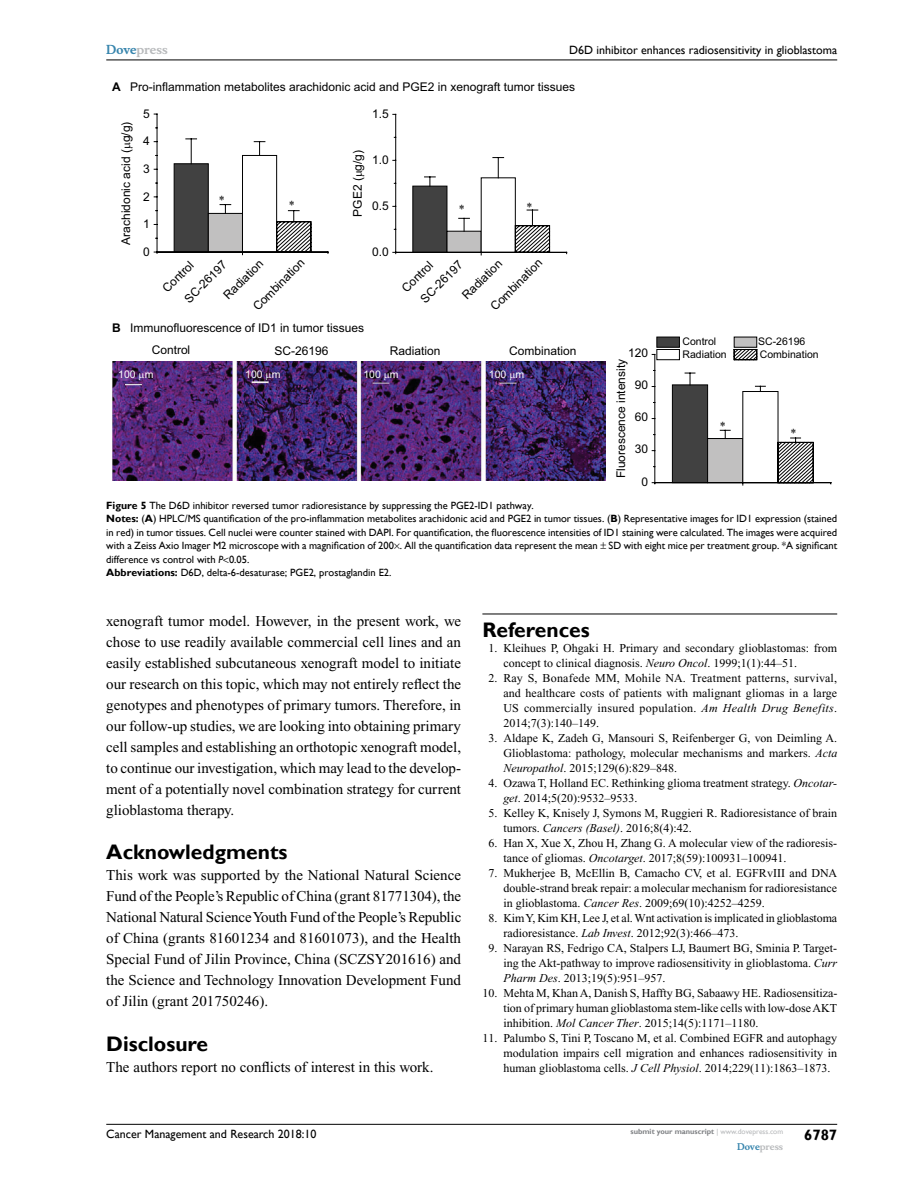
<style>
.page{position:relative;width:918px;height:1188px;background:#fff}
.page>*{position:absolute;margin:0;border:0;box-sizing:border-box;transform-origin:0 0}
.t1{font:700 21px "Gill Sans";color:#000}
.t2{font:15px/21px "Times New Roman";color:#000;text-align:justify}
.t3{font:700 15px "Gill Sans";color:#000}
.t4{font:12px/15px "Times New Roman";color:#000;text-align:justify}
.t5{font:12px/23px "Arial";color:#000}
.t6{font:12px "Gill Sans";color:#000}
.t7{font:700 12px "Musee";color:#b8babc}
.t8{font:12px "Times New Roman";color:#000}
.t9{font:700 12px "Arial";color:#000}
.t10{font:10.5px/13.5px "Gill Sans";color:#000}
.t11{font:10.5px "Arial";color:#000}
.t12{font:10.5px "Arial";color:#fff}
.t13{font:700 9px "Musee";color:#b8babc}
.t14{font:700 7.5px "Gill Sans";color:#808285}
.s1{color:#3785ad}
.s2{font-weight:700}
.s3{font-style:italic}
.s4{font-weight:400;color:#b8babc}
</style>
<div class="page">
<hr style="left:106px;top:1124px;width:731px;height:1px;background:#000">
<hr style="left:106px;top:60px;width:731px;height:1px;background:#000">
<hr style="left:482px;top:614px;width:355px;height:1px;background:#000">
<img style="left:112px;top:362px;width:493px;height:118px">
<svg style="left:153px;top:113px;width:176px;height:142px"></svg>
<svg style="left:392px;top:114px;width:175px;height:142px"></svg>
<div style="left:656px;top:337px;width:24px;height:11px;background:#414141;border:1px solid #000"></div>
<div style="left:734px;top:337px;width:23px;height:11px;background:#c1c0c0;border:1px solid #000"></div>
<svg style="left:651px;top:348px;width:181px;height:138px"></svg>
<svg style="left:139px;top:374px;width:6px;height:7px"></svg>
<svg style="left:266px;top:374px;width:6px;height:7px"></svg>
<svg style="left:384px;top:374px;width:6px;height:7px"></svg>
<svg style="left:510px;top:374px;width:5px;height:7px"></svg>
<p class="t7" style="left:106px;top:43px;width:63px"><span class="s1">Dove</span>press</p>
<p class="t6" style="left:569px;top:43px;width:270px">D6D inhibitor enhances radiosensitivity in glioblastoma</p>
<p class="t5" style="left:112px;top:75px;width:464px"><span class="s2">A</span> Pro-inflammation metabolites arachidonic acid and PGE2 in xenograft tumor tissues</p>
<p class="t5" style="left:115px;top:245px;width:125px;rotate:-90deg">Arachidonic acid ( g/g)</p>
<p class="t5" style="left:143px;top:102px;width:8px">5</p>
<p class="t5" style="left:143px;top:130px;width:8px">4</p>
<p class="t5" style="left:143px;top:157px;width:8px">3</p>
<p class="t5" style="left:143px;top:185px;width:8px">2</p>
<p class="t5" style="left:143px;top:212px;width:8px">1</p>
<p class="t5" style="left:143px;top:240px;width:8px">0</p>
<p class="t8" style="left:219px;top:192px;width:7px">*</p>
<p class="t8" style="left:289px;top:197px;width:7px">*</p>
<p class="t5" style="left:372px;top:102px;width:18px">1.5</p>
<p class="t5" style="left:346px;top:217px;width:68px;rotate:-90deg">PGE2 ( g/g)</p>
<p class="t5" style="left:372px;top:148px;width:18px">1.0</p>
<p class="t5" style="left:372px;top:194px;width:18px">0.5</p>
<p class="t5" style="left:372px;top:240px;width:18px">0.0</p>
<p class="t8" style="left:459px;top:201px;width:7px">*</p>
<p class="t8" style="left:526px;top:199px;width:7px">*</p>
<p class="t5" style="left:247px;top:300px;width:69px;rotate:-45deg">Combination</p>
<p class="t5" style="left:401px;top:279px;width:56px;line-height:20.5px;text-indent:-6px;rotate:-45deg">Control<br>SC-26197</p>
<p class="t5" style="left:456px;top:289px;width:52px;rotate:-45deg">Radiation</p>
<p class="t5" style="left:162px;top:276px;width:56px;text-indent:-8px;rotate:-45deg">Control<br>SC-26197</p>
<p class="t5" style="left:484px;top:300px;width:69px;rotate:-45deg">Combination</p>
<p class="t5" style="left:217px;top:289px;width:52px;rotate:-45deg">Radiation</p>
<p class="t9" style="left:112px;top:319px;width:10px">B</p>
<p class="t5" style="left:130px;top:316px;width:235px">Immunofluorescence of ID1 in tumor tissues</p>
<p class="t5" style="left:152px;top:338px;width:40px">Control</p>
<p class="t5" style="left:275px;top:339px;width:56px">SC-26196</p>
<p class="t5" style="left:390px;top:340px;width:52px">Radiation</p>
<p class="t5" style="left:509px;top:340px;width:69px">Combination</p>
<p class="t12" style="left:118px;top:367px;width:37px">100 m</p>
<p class="t12" style="left:245px;top:367px;width:37px">100 m</p>
<p class="t12" style="left:363px;top:367px;width:37px">100 m</p>
<p class="t12" style="left:489px;top:367px;width:37px">100 m</p>
<p class="t5" style="left:628px;top:342px;width:22px">120</p>
<p class="t5" style="left:609px;top:478px;width:121px;rotate:-90deg">Fluorescence intensity</p>
<p class="t5" style="left:635px;top:374px;width:15px">90</p>
<p class="t5" style="left:635px;top:406px;width:15px">60</p>
<p class="t5" style="left:635px;top:438px;width:15px">30</p>
<p class="t5" style="left:642px;top:470px;width:8px">0</p>
<p class="t11" style="left:682px;top:335px;width:35px">Control</p>
<p class="t11" style="left:758px;top:335px;width:49px">SC-26196</p>
<p class="t11" style="left:682px;top:347px;width:46px">Radiation</p>
<p class="t11" style="left:760px;top:347px;width:60px">Combination</p>
<p class="t8" style="left:720px;top:418px;width:7px">*</p>
<p class="t8" style="left:791px;top:425px;width:7px">*</p>
<p class="t10" style="left:106px;top:499px;width:732px"><span class="s2">Figure 5</span> The D6D inhibitor reversed tumor radioresistance by suppressing the PGE2-ID1 pathway.<br><span class="s2">Notes:</span> (<span class="s2">A</span>) HPLC/MS quantification of the pro-inflammation metabolites arachidonic acid and PGE2 in tumor tissues. (<span class="s2">B</span>) Representative images for ID1 expression (stained in red) in tumor tissues. Cell nuclei were counter stained with DAPI. For quantification, the fluorescence intensities of ID1 staining were calculated. The images were acquired with a Zeiss Axio Imager M2 microscope with a magnification of 200 . All the quantification data represent the mean SD with eight mice per treatment group. *A significant difference vs control with <span class="s3">P</span> 0.05.<br><span class="s2">Abbreviations:</span> D6D, delta-6-desaturase; PGE2, prostaglandin E2.</p>
<p class="t2" style="left:106px;top:611px;width:356px">xenograft tumor model. However, in the present work, we chose to use readily available commercial cell lines and an easily established subcutaneous xenograft model to initiate our research on this topic, which may not entirely reflect the genotypes and phenotypes of primary tumors. Therefore, in our follow-up studies, we are looking into obtaining primary cell samples and establishing an orthotopic xenograft model, to continue our investigation, which may lead to the develop&shy;ment of a potentially novel combination strategy for current glioblastoma therapy.</p>
<h1 class="t1" style="left:106px;top:839px;width:183px">Acknowledgments</h1>
<p class="t2" style="left:106px;top:864px;width:357px">This work was supported by the National Natural Science Fund of the People’s Republic of China (grant 81771304), the National Natural Science Youth Fund of the People’s Republic of China (grants 81601234 and 81601073), and the Health Special Fund of Jilin Province, China (SCZSY201616) and the Science and Technology Innovation Development Fund of Jilin (grant 201750246).</p>
<h1 class="t1" style="left:106px;top:1031px;width:103px">Disclosure</h1>
<p class="t2" style="left:106px;top:1056px;width:329px">The authors report no conflicts of interest in this work.</p>
<h1 class="t1" style="left:482px;top:617px;width:109px">References</h1>
<p class="t4" style="left:503px;top:641px;width:335px;text-indent:-15px">1. Kleihues P, Ohgaki H. Primary and secondary glioblastomas: from concept to clinical diagnosis. <span class="s3">Neuro Oncol</span>. 1999;1(1):44–51.</p>
<p class="t4" style="left:503px;top:671px;width:335px;text-indent:-15px">2. Ray S, Bonafede MM, Mohile NA. Treatment patterns, survival, and healthcare costs of patients with malignant gliomas in a large US commercially insured population. <span class="s3">Am Health Drug Benefits</span>.<br>2014;7(3):140–149.</p>
<p class="t4" style="left:503px;top:731px;width:336px;text-indent:-15px">3. Aldape K, Zadeh G, Mansouri S, Reifenberger G, von Deimling A.<br>Glioblastoma: pathology, molecular mechanisms and markers. <span class="s3">Acta Neuropathol</span>. 2015;129(6):829–848.</p>
<p class="t4" style="left:503px;top:776px;width:335px;text-indent:-15px">4. Ozawa T, Holland EC. Rethinking glioma treatment strategy. <span class="s3">Oncotar&shy;get</span>. 2014;5(20):9532–9533.</p>
<p class="t4" style="left:503px;top:806px;width:335px;text-indent:-15px">5. Kelley K, Knisely J, Symons M, Ruggieri R. Radioresistance of brain tumors. <span class="s3">Cancers (Basel)</span>. 2016;8(4):42.</p>
<p class="t4" style="left:503px;top:836px;width:335px;text-indent:-15px">6. Han X, Xue X, Zhou H, Zhang G. A molecular view of the radioresis&shy;tance of gliomas. <span class="s3">Oncotarget</span>. 2017;8(59):100931–100941.</p>
<p class="t4" style="left:503px;top:866px;width:335px;text-indent:-15px">7. Mukherjee B, McEllin B, Camacho CV, et al. EGFRvIII and DNA double-strand break repair: a molecular mechanism for radioresistance in glioblastoma. <span class="s3">Cancer Res</span>. 2009;69(10):4252–4259.</p>
<p class="t4" style="left:503px;top:911px;width:335px;text-indent:-15px">8. Kim Y, Kim KH, Lee J, et al. Wnt activation is implicated in glioblastoma radioresistance. <span class="s3">Lab Invest</span>. 2012;92(3):466–473.</p>
<p class="t4" style="left:503px;top:941px;width:335px;text-indent:-15px">9. Narayan RS, Fedrigo CA, Stalpers LJ, Baumert BG, Sminia P. Target&shy;ing the Akt-pathway to improve radiosensitivity in glioblastoma. <span class="s3">Curr Pharm Des</span>. 2013;19(5):951–957.</p>
<p class="t4" style="left:503px;top:986px;width:335px;text-indent:-21px">10. Mehta M, Khan A, Danish S, Haffty BG, Sabaawy HE. Radiosensitiza&shy;tion of primary human glioblastoma stem-like cells with low-dose AKT inhibition. <span class="s3">Mol Cancer Ther</span>. 2015;14(5):1171–1180.</p>
<p class="t4" style="left:503px;top:1031px;width:335px;text-indent:-21px">11. Palumbo S, Tini P, Toscano M, et al. Combined EGFR and autophagy modulation impairs cell migration and enhances radiosensitivity in human glioblastoma cells. <span class="s3">J Cell Physiol</span>. 2014;229(11):1863–1873.</p>
<p class="t6" style="left:106px;top:1127px;width:212px">Cancer Management and Research 2018:10</p>
<p class="t14" style="left:631px;top:1127px;width:154px">submit your manuscript <span class="s4">| www.dovepress.com</span></p>
<p class="t13" style="left:737px;top:1141px;width:48px"><span class="s1">Dove</span>press</p>
<p class="t3" style="left:804px;top:1126px;width:35px">6787</p>
</div>
